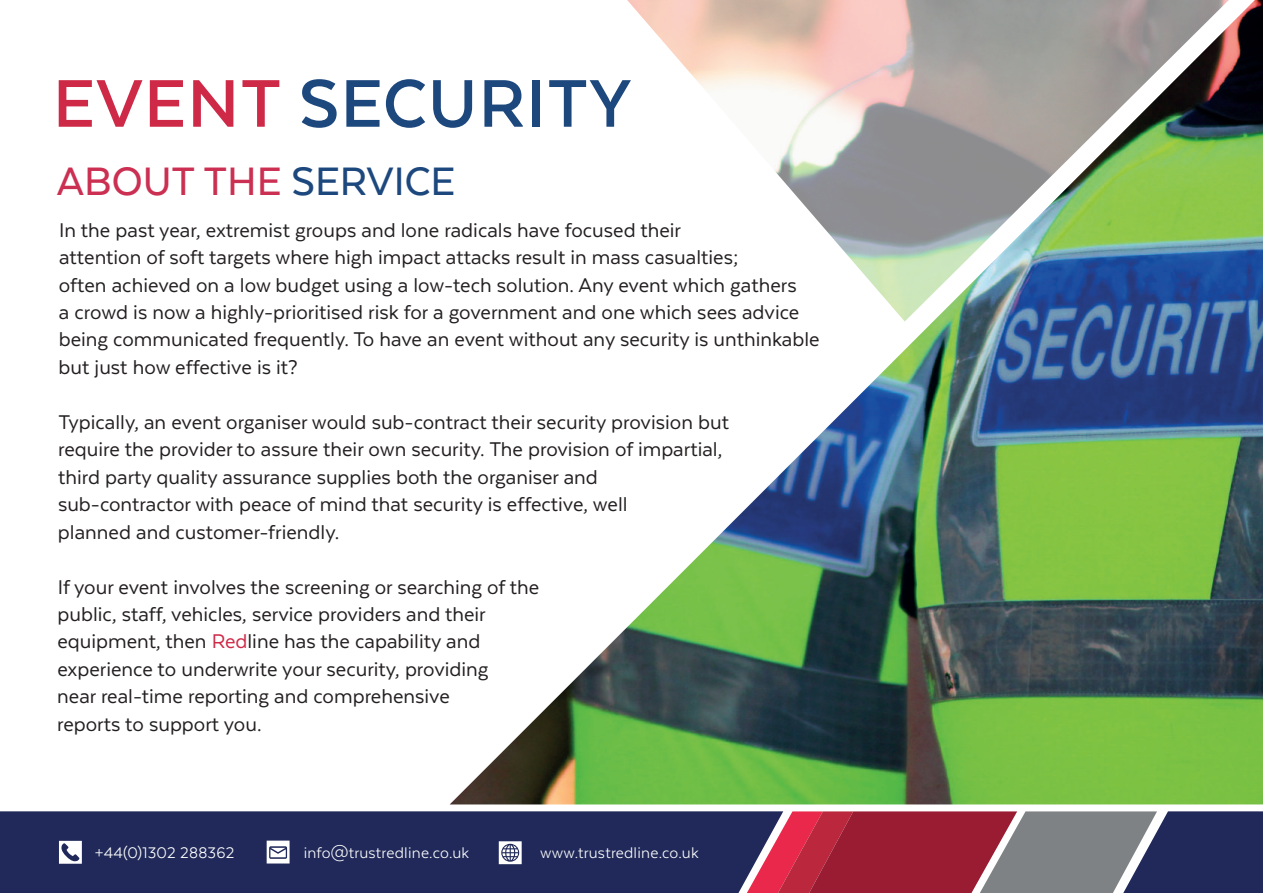
<style>
.page{position:relative;width:1263px;height:893px;background:#fff}
.page>*{position:absolute;margin:0;border:0;box-sizing:border-box;transform-origin:0 0}
.t1{font:700 77.55px "Texta";letter-spacing:.02em;color:#1d487e}
.t2{font:500 45.75px "Texta";color:#cb3052}
.t3{font:22.95px/27.5px "Texta";color:#231f20}
.t4{font:17.7px "Texta";letter-spacing:.01em;color:#fff}
.s1{color:#ce2947}
.s2{color:#1d487e}
</style>
<div class="page">
<div style="left:0;top:811px;width:747px;height:82px;background:#202959"></div>
<svg style="left:747px;top:811px;width:516px;height:82px;background:#80475f"></svg>
<svg style="left:59px;top:841px;width:23px;height:23px"></svg>
<svg style="left:267px;top:841px;width:23px;height:22px"></svg>
<svg style="left:499px;top:841px;width:23px;height:23px"></svg>
<img style="left:450px;top:0;width:813px;height:804px">
<img style="left:619px;top:0;width:620px;height:322px">
<h1 class="t1" style="left:53px;top:64px;width:580px"><span class="s1">EVENT</span> SECURITY</h1>
<h2 class="t2" style="left:57px;top:158px;width:400px">ABOUT THE <span class="s2">SERVICE</span></h2>
<p class="t3" style="left:59px;top:216px;width:763px">In the past year, extremist groups and lone radicals have focused their<br>attention of soft targets where high impact attacks result in mass casualties;<br>often achieved on a low budget using a low-tech solution. Any event which gathers<br>a crowd is now a highly-prioritised risk for a government and one which sees advice being communicated frequently. To have an event without any security is unthinkable but just how effective is it?</p>
<p class="t3" style="left:58px;top:408px;width:673px">Typically, an event organiser would sub-contract their security provision but require the provider to assure their own security. The provision of impartial, third party quality assurance supplies both the organiser and sub-contractor with peace of mind that security is effective, well<br>planned and customer-friendly.</p>
<p class="t3" style="left:57px;top:573px;width:484px">If your event involves the screening or searching of the public, staff, vehicles, service providers and their equipment, then <span class="s1">Red</span>line has the capability and experience to underwrite your security, providing<br>near real-time reporting and comprehensive<br>reports to support you.</p>
<p class="t4" style="left:95px;top:843px;width:141px">+44(0)1302 288362</p>
<p class="t4" style="left:304px;top:843px;width:167px">info@trustredline.co.uk</p>
<p class="t4" style="left:540px;top:843px;width:160px">www.trustredline.co.uk</p>
</div>
